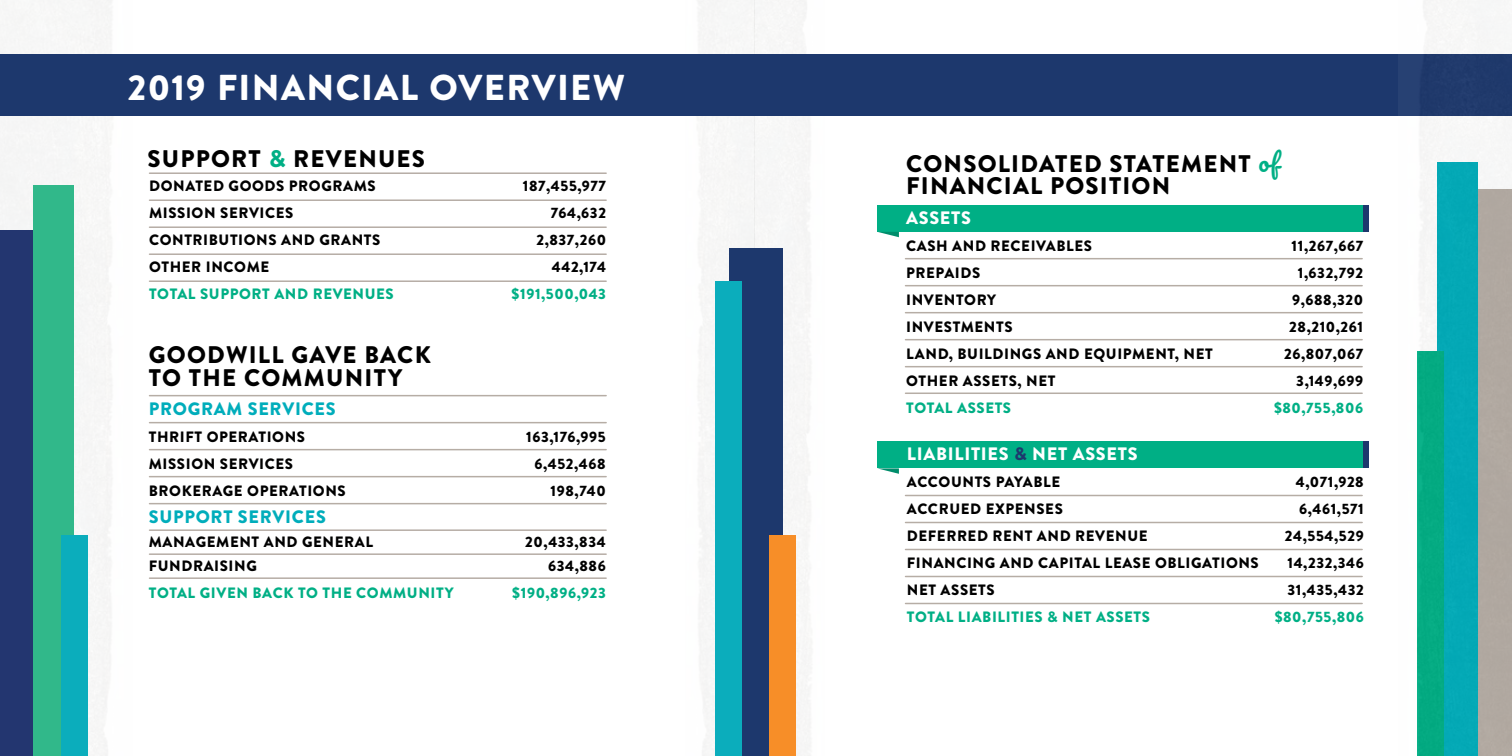
<style>
.page{position:relative;width:1512px;height:756px;background:#fff}
.page>*{position:absolute;margin:0;border:0;box-sizing:border-box;transform-origin:0 0}
.t1{font:900 36px "Brandon Grotesque";letter-spacing:.04em;color:#fff}
.t2{font:900 24px/22.5px "Brandon Grotesque";letter-spacing:.05em;color:#000}
.t3{font:900 18px "Brandon Grotesque";letter-spacing:.04em;color:#00adbb}
.t4{font:900 18px "Brandon Grotesque";letter-spacing:.04em;color:#fff}
.t5{font:900 15px "Brandon Grotesque";letter-spacing:.04em;color:#000}
.t6{font:900 15px "Brandon Grotesque";letter-spacing:.04em;color:#00af85}
.s1{color:#00af85}
.s2{font-family:"Pacifico";font-weight:400;color:#00af85}
.s3{color:#1d386d}
</style>
<div class="page">
<img style="left:685px;top:0;width:139px;height:756px">
<img style="left:0;top:0;width:132px;height:756px">
<div style="left:0;top:231px;width:54px;height:525px;background:#233670"></div>
<div style="left:34px;top:186px;width:40px;height:570px;background:#31b88a"></div>
<div style="left:729px;top:248px;width:54px;height:508px;background:#1d386d"></div>
<div style="left:61px;top:536px;width:27px;height:220px;background:#0badbc"></div>
<div style="left:769px;top:536px;width:27px;height:220px;background:#f78e28"></div>
<div style="left:0;top:55px;width:1512px;height:61px;background:#1d386d"></div>
<div style="left:715px;top:281px;width:27px;height:475px;background:#0badbc"></div>
<hr style="left:150px;top:199px;width:456px;height:2px;background:#b6ada5">
<hr style="left:150px;top:226px;width:456px;height:2px;background:#b6ada5">
<hr style="left:150px;top:172px;width:456px;height:2px;background:#b6ada5">
<hr style="left:150px;top:253px;width:456px;height:2px;background:#b6ada5">
<hr style="left:150px;top:280px;width:456px;height:2px;background:#b6ada5">
<hr style="left:150px;top:422px;width:456px;height:1px;background:#b6ada5">
<hr style="left:150px;top:449px;width:456px;height:1px;background:#b6ada5">
<hr style="left:150px;top:395px;width:456px;height:1px;background:#b6ada5">
<hr style="left:150px;top:476px;width:456px;height:1px;background:#b6ada5">
<hr style="left:150px;top:553px;width:456px;height:2px;background:#b6ada5">
<hr style="left:150px;top:577px;width:456px;height:2px;background:#b6ada5">
<hr style="left:150px;top:529px;width:456px;height:2px;background:#b6ada5">
<hr style="left:150px;top:503px;width:456px;height:1px;background:#b6ada5">
<div style="left:877px;top:205px;width:486px;height:27px;background:#00af85"></div>
<hr style="left:906px;top:258px;width:456px;height:1px;background:#b6ada5">
<hr style="left:906px;top:285px;width:456px;height:1px;background:#b6ada5">
<hr style="left:906px;top:312px;width:456px;height:1px;background:#b6ada5">
<hr style="left:906px;top:339px;width:456px;height:1px;background:#b6ada5">
<hr style="left:906px;top:366px;width:456px;height:1px;background:#b6ada5">
<hr style="left:906px;top:393px;width:456px;height:1px;background:#b6ada5">
<hr style="left:906px;top:495px;width:456px;height:1px;background:#b6ada5">
<hr style="left:906px;top:522px;width:456px;height:1px;background:#b6ada5">
<hr style="left:906px;top:549px;width:456px;height:1px;background:#b6ada5">
<hr style="left:906px;top:576px;width:456px;height:1px;background:#b6ada5">
<hr style="left:906px;top:603px;width:456px;height:1px;background:#b6ada5">
<div style="left:1363px;top:205px;width:6px;height:27px;background:#1d386d"></div>
<svg style="left:878px;top:232px;width:21px;height:5px"></svg>
<div style="left:877px;top:441px;width:486px;height:27px;background:#00af85"></div>
<div style="left:1363px;top:441px;width:6px;height:27px;background:#1d386d"></div>
<svg style="left:877px;top:468px;width:22px;height:6px"></svg>
<img style="left:1398px;top:0;width:114px;height:756px">
<h1 class="t1" style="left:128px;top:72px;width:499px">2019 FINANCIAL OVERVIEW</h1>
<h2 class="t2" style="left:147px;top:149px;width:279px">SUPPORT <span class="s1">&amp;</span> REVENUES</h2>
<p class="t5" style="left:149px;top:179px;width:228px">DONATED GOODS PROGRAMS</p>
<p class="t5" style="left:523px;top:179px;width:85px">187,455,977</p>
<p class="t5" style="left:149px;top:206px;width:146px">MISSION SERVICES</p>
<p class="t5" style="left:551px;top:206px;width:57px">764,632</p>
<p class="t5" style="left:149px;top:233px;width:233px">CONTRIBUTIONS AND GRANTS</p>
<p class="t5" style="left:537px;top:233px;width:71px">2,837,260</p>
<p class="t5" style="left:149px;top:260px;width:122px">OTHER INCOME</p>
<p class="t5" style="left:552px;top:260px;width:56px">442,174</p>
<p class="t6" style="left:149px;top:287px;width:246px">TOTAL SUPPORT AND REVENUES</p>
<p class="t6" style="left:512px;top:287px;width:96px">$191,500,043</p>
<h2 class="t2" style="left:149px;top:346px;width:284px">GOODWILL GAVE BACK<br>TO THE COMMUNITY</h2>
<p class="t3" style="left:149px;top:402px;width:188px">PROGRAM SERVICES</p>
<p class="t5" style="left:149px;top:431px;width:158px">THRIFT OPERATIONS</p>
<p class="t5" style="left:526px;top:431px;width:81px">163,176,995</p>
<p class="t5" style="left:149px;top:458px;width:146px">MISSION SERVICES</p>
<p class="t5" style="left:534px;top:458px;width:73px">6,452,468</p>
<p class="t5" style="left:149px;top:485px;width:198px">BROKERAGE OPERATIONS</p>
<p class="t5" style="left:551px;top:485px;width:57px">198,740</p>
<p class="t3" style="left:149px;top:510px;width:179px">SUPPORT SERVICES</p>
<p class="t5" style="left:149px;top:536px;width:226px">MANAGEMENT AND GENERAL</p>
<p class="t5" style="left:525px;top:536px;width:82px">20,433,834</p>
<p class="t5" style="left:149px;top:560px;width:110px">FUNDRAISING</p>
<p class="t5" style="left:548px;top:560px;width:59px">634,886</p>
<p class="t6" style="left:149px;top:587px;width:307px">TOTAL GIVEN BACK TO THE COMMUNITY</p>
<p class="t6" style="left:512px;top:587px;width:95px">$190,896,923</p>
<h2 class="t2" style="left:906px;top:154px;width:375px">CONSOLIDATED STATEMENT <span class="s2">of<br></span>FINANCIAL POSITION</h2>
<p class="t4" style="left:906px;top:211px;width:66px">ASSETS</p>
<p class="t5" style="left:906px;top:240px;width:187px">CASH AND RECEIVABLES</p>
<p class="t5" style="left:1292px;top:240px;width:73px">11,267,667</p>
<p class="t5" style="left:906px;top:267px;width:76px">PREPAIDS</p>
<p class="t5" style="left:1298px;top:267px;width:67px">1,632,792</p>
<p class="t5" style="left:906px;top:294px;width:92px">INVENTORY</p>
<p class="t5" style="left:1292px;top:294px;width:72px">9,688,320</p>
<p class="t5" style="left:906px;top:321px;width:108px">INVESTMENTS</p>
<p class="t5" style="left:1289px;top:321px;width:75px">28,210,261</p>
<p class="t5" style="left:906px;top:348px;width:308px">LAND, BUILDINGS AND EQUIPMENT, NET</p>
<p class="t5" style="left:1284px;top:348px;width:81px">26,807,067</p>
<p class="t5" style="left:906px;top:375px;width:151px">OTHER ASSETS, NET</p>
<p class="t5" style="left:1296px;top:375px;width:68px">3,149,699</p>
<p class="t6" style="left:906px;top:402px;width:107px">TOTAL ASSETS</p>
<p class="t6" style="left:1274px;top:402px;width:91px">$80,755,806</p>
<p class="t4" style="left:907px;top:447px;width:232px">LIABILITIES <span class="s3">&amp;</span> NET ASSETS</p>
<p class="t5" style="left:907px;top:476px;width:155px">ACCOUNTS PAYABLE</p>
<p class="t5" style="left:1296px;top:476px;width:69px">4,071,928</p>
<p class="t5" style="left:907px;top:503px;width:158px">ACCRUED EXPENSES</p>
<p class="t5" style="left:1299px;top:503px;width:66px">6,461,571</p>
<p class="t5" style="left:907px;top:530px;width:242px">DEFERRED RENT AND REVENUE</p>
<p class="t5" style="left:1285px;top:530px;width:80px">24,554,529</p>
<p class="t5" style="left:907px;top:557px;width:353px">FINANCING AND CAPITAL LEASE OBLIGATIONS</p>
<p class="t5" style="left:1288px;top:557px;width:78px">14,232,346</p>
<p class="t5" style="left:907px;top:584px;width:89px">NET ASSETS</p>
<p class="t5" style="left:1288px;top:584px;width:78px">31,435,432</p>
<p class="t6" style="left:907px;top:611px;width:245px">TOTAL LIABILITIES &amp; NET ASSETS</p>
<p class="t6" style="left:1275px;top:611px;width:91px">$80,755,806</p>
</div>
